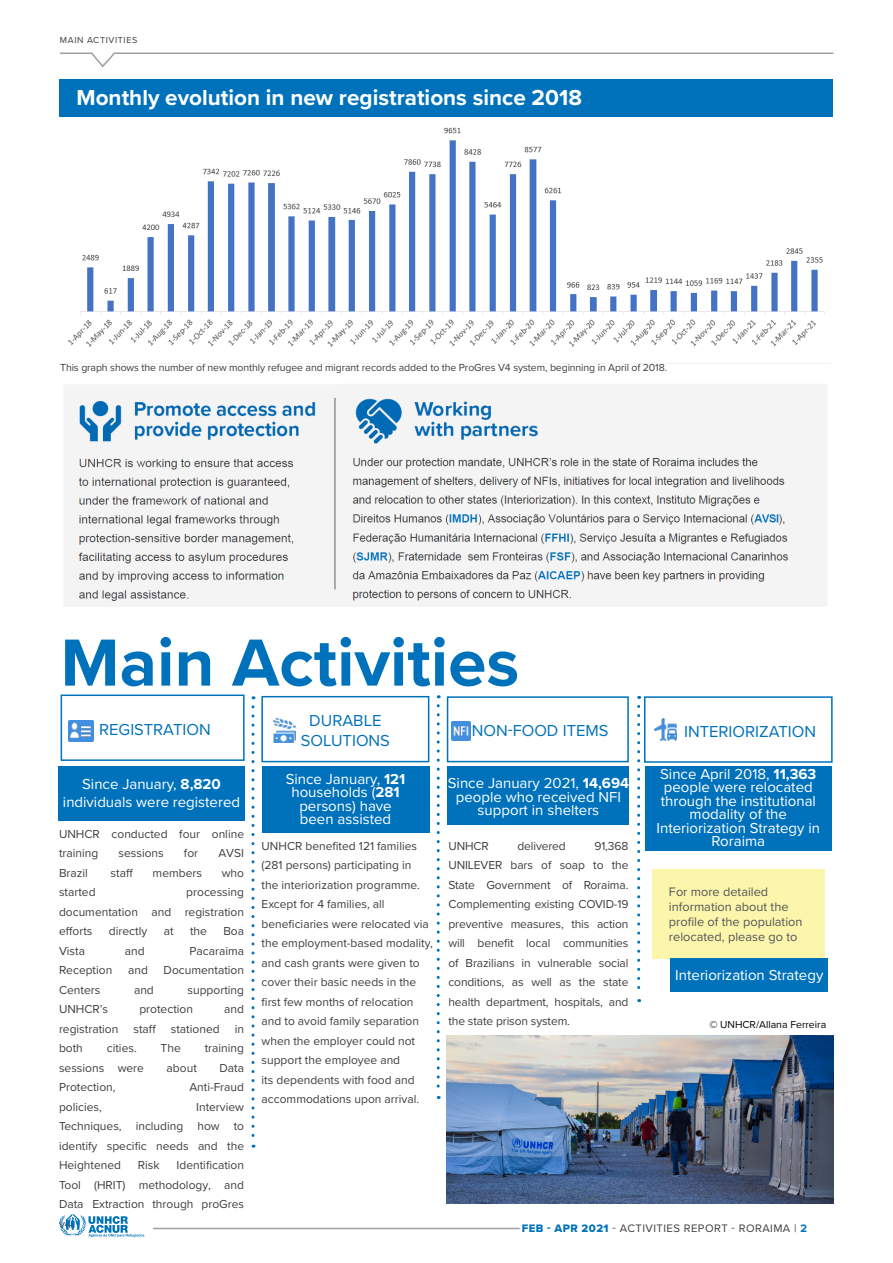
<style>
.page{position:relative;width:893px;height:1263px;background:#fff}
.page>*{position:absolute;margin:0;border:0;box-sizing:border-box;transform-origin:0 0}
.Títulos{font:700 69px "Proxima Nova";color:#0072bc}
.t1{font:700 22.5px "Proxima Nova";color:#fff}
.Títulos_Seções{font:16.5px "Proxima Nova";color:#0072bc}
.Informação_destaque{font:15px/13.4px "Proxima Nova";color:#fff;text-align:center}
.Texto_Notas{font:15px/13.5px "Proxima Nova";color:#fff;text-align:center}
.Texto_Notas-2{font:12.75px/15px "Proxima Nova";color:#545557}
.Texto{font:12px/19.5px "Proxima Nova";color:#3e3e3f;text-align:justify}
.t2{font:11.25px "Proxima Nova";letter-spacing:.04em;color:#3e3e3f}
.Legenda_Gráficos{font:10.5px "Proxima Nova";letter-spacing:-.01em;color:#3e3e3f}
.Legenda{font:10.5px "Proxima Nova";color:#000}
.t3{font:9px "Proxima Nova";color:#3e3e3f}
.s1{font-weight:700}
.s2{font-family:"Proxima Nova Extrabld";color:#0072bc}
.s3{font-weight:700;color:#0072bc}
</style>
<div class="page">
<img style="left:59px;top:116px;width:774px;height:231px">
<hr style="left:153px;top:1228px;width:367px;height:1px;background:#9d9fa2">
<svg style="left:59px;top:1214px;width:85px;height:23px"></svg>
<svg style="left:59px;top:52px;width:775px;height:16px"></svg>
<div style="left:61px;top:694px;width:184px;height:67px;border:2px solid #0072bc"></div>
<div style="left:59px;top:79px;width:774px;height:37px;background:#0072bc"></div>
<img style="left:69px;top:720px;width:24px;height:21px">
<div style="left:58px;top:766px;width:187px;height:55px;background:#0072bc"></div>
<img style="left:64px;top:384px;width:763px;height:222px">
<div style="left:447px;top:696px;width:182px;height:66px;border:2px solid #0072bc"></div>
<div style="left:448px;top:766px;width:181px;height:59px;background:#0072bc"></div>
<div style="left:644px;top:696px;width:189px;height:67px;border:2px solid #0072bc"></div>
<img style="left:452px;top:722px;width:19px;height:19px">
<img style="left:655px;top:718px;width:21px;height:22px">
<div style="left:645px;top:767px;width:186px;height:84px;background:#0072bc"></div>
<div style="left:652px;top:869px;width:173px;height:90px;background:#fcf6ad"></div>
<div style="left:671px;top:959px;width:157px;height:33px;background:#0072bc"></div>
<div style="left:261px;top:696px;width:168px;height:66px;border:2px solid #0072bc"></div>
<img style="left:273px;top:719px;width:22px;height:24px">
<div style="left:262px;top:766px;width:167px;height:67px;background:#0072bc"></div>
<img style="left:447px;top:1035px;width:386px;height:168px">
<svg style="left:251px;top:707px;width:3px;height:441px"></svg>
<svg style="left:437px;top:706px;width:3px;height:393px"></svg>
<svg style="left:637px;top:706px;width:3px;height:296px"></svg>
<p class="t3" style="left:60px;top:33px;width:14px">Main</p>
<p class="t3" style="left:87px;top:33px;width:13px">Activities</p>
<p class="t1" style="left:76px;top:81px;width:507px">Monthly evolution in new registrations since 2018</p>
<p class="Legenda_Gráficos" style="left:60px;top:360px;width:608px">This graph shows the number of new monthly refugee and migrant records added to the ProGres V4 system, beginning in April of 2018.</p>
<p class="Títulos" style="left:61px;top:611px;width:460px">Main Activities</p>
<p class="Títulos_Seções" style="left:99px;top:717px;width:113px">REGISTRATION</p>
<p class="Títulos_Seções" style="left:309px;top:708px;width:74px">DURABLE</p>
<p class="Títulos_Seções" style="left:301px;top:728px;width:91px">SOLUTIONS</p>
<p class="Títulos_Seções" style="left:472px;top:719px;width:138px">NON-FOOD ITEMS</p>
<p class="Títulos_Seções" style="left:684px;top:719px;width:134px">INTERIORIZATION</p>
<p class="Informação_destaque" style="left:656px;top:767px;width:165px">Since April 2018, <span class="s1">11,363 </span>people were relocated through the institutional modality of the<br>Interiorization Strategy in<br>Roraima</p>
<p class="Texto_Notas" style="left:286px;top:771px;width:121px">Since January, <span class="s1">121 </span>households (<span class="s1">281 </span>persons) have been assisted</p>
<p class="Informação_destaque" style="left:448px;top:776px;width:183px">Since January 2021, <span class="s1">14,694 </span>people who received NFI</p>
<p class="Informação_destaque" style="left:478px;top:803px;width:123px">support in shelters</p>
<p class="Texto" style="left:448px;top:835px;width:42px">UNHCR</p>
<p class="Texto" style="left:517px;top:835px;width:50px">delivered</p>
<p class="Texto_Notas" style="left:63px;top:774px;width:179px;line-height:18px">Since January, <span class="s1">8,820 </span>individuals were registered</p>
<p class="Texto" style="left:59px;top:823px;width:187px">UNHCR conducted four online training</p>
<p class="Texto" style="left:262px;top:835px;width:173px;text-align:left">UNHCR benefited 121 families (281 persons) participating in<br>the interiorization programme.<br>Except for 4 families, all beneficiaries were relocated via the employment-based modality, and cash grants were given to cover their basic needs in the first few months of relocation and to avoid family separation when the employer could not support the employee and<br>its dependents with food and accommodations upon arrival.</p>
<p class="Texto" style="left:448px;top:835px;width:182px;text-indent:146px">91,368<br>UNILEVER bars of soap to the State Government of Roraima.<br>Complementing existing COVID-19 preventive measures, this action will benefit local communities of Brazilians in vulnerable social conditions, as well as the state health department, hospitals, and the state prison system.</p>
<p class="Texto" style="left:119px;top:843px;width:47px">sessions</p>
<p class="Texto" style="left:184px;top:843px;width:16px">for</p>
<p class="Texto" style="left:218px;top:843px;width:27px">AVSI</p>
<p class="Texto" style="left:59px;top:862px;width:30px">Brazil</p>
<p class="Texto" style="left:111px;top:862px;width:24px">staff</p>
<p class="Texto" style="left:153px;top:862px;width:51px">members</p>
<p class="Texto" style="left:222px;top:862px;width:24px">who</p>
<p class="Texto" style="left:59px;top:882px;width:38px">started</p>
<p class="Texto_Notas-2" style="left:669px;top:884px;width:135px">For more detailed information about the profile of the population relocated, please go to</p>
<p class="Texto_Notas" style="left:675px;top:967px;width:150px">Interiorization Strategy</p>
<p class="Texto" style="left:59px;top:882px;width:187px;text-indent:127px">processing documentation and registration efforts</p>
<p class="Texto" style="left:109px;top:921px;width:40px">directly</p>
<p class="Texto" style="left:164px;top:921px;width:11px">at</p>
<p class="Texto" style="left:190px;top:921px;width:18px">the</p>
<p class="Texto" style="left:223px;top:921px;width:22px">Boa</p>
<p class="Texto" style="left:59px;top:940px;width:28px">Vista</p>
<p class="Texto" style="left:125px;top:940px;width:21px">and</p>
<p class="Texto" style="left:189px;top:940px;width:56px">Pacaraima</p>
<p class="Texto" style="left:59px;top:960px;width:55px">Reception</p>
<p class="Texto" style="left:128px;top:960px;width:21px">and</p>
<p class="Texto" style="left:164px;top:960px;width:82px">Documentation</p>
<p class="Texto" style="left:59px;top:979px;width:43px">Centers</p>
<p class="Texto" style="left:134px;top:979px;width:21px">and</p>
<p class="Texto" style="left:188px;top:979px;width:58px">supporting</p>
<p class="Texto" style="left:59px;top:999px;width:51px">UNHCR’s</p>
<p class="Texto" style="left:139px;top:999px;width:55px">protection</p>
<p class="Texto" style="left:224px;top:999px;width:21px">and</p>
<p class="Texto" style="left:59px;top:1018px;width:61px">registration</p>
<p class="Texto" style="left:134px;top:1018px;width:88px">staff stationed</p>
<p class="Texto" style="left:235px;top:1018px;width:11px">in</p>
<p class="Texto" style="left:59px;top:1038px;width:25px">both</p>
<p class="Texto" style="left:107px;top:1038px;width:31px">cities.</p>
<p class="Texto" style="left:161px;top:1038px;width:22px">The</p>
<p class="Texto" style="left:205px;top:1038px;width:41px">training</p>
<p class="Texto" style="left:59px;top:1057px;width:86px">sessions were</p>
<p class="Texto" style="left:167px;top:1057px;width:32px">about</p>
<p class="Texto" style="left:219px;top:1057px;width:26px">Data</p>
<p class="Texto" style="left:59px;top:1077px;width:58px">Protection,</p>
<p class="Texto" style="left:189px;top:1077px;width:56px">Anti-Fraud</p>
<p class="Texto" style="left:59px;top:1096px;width:44px">policies,</p>
<p class="Legenda" style="left:709px;top:1016px;width:118px">© UNHCR/Allana Ferreira</p>
<p class="Texto" style="left:59px;top:1096px;width:187px;text-indent:137px">Interview Techniques, including how to identify specific needs and the Heightened</p>
<p class="Texto" style="left:59px;top:1155px;width:187px;text-indent:118px">Identification Tool (HRIT) methodology, and Data Extraction through proGres v4.</p>
<p class="Texto" style="left:138px;top:1155px;width:23px">Risk</p>
<p class="t2" style="left:522px;top:1219px;width:287px"><span class="s2">FEB - APR 2021</span> - ACTIVITIES REPORT - RORAIMA | <span class="s3">2</span></p>
</div>
